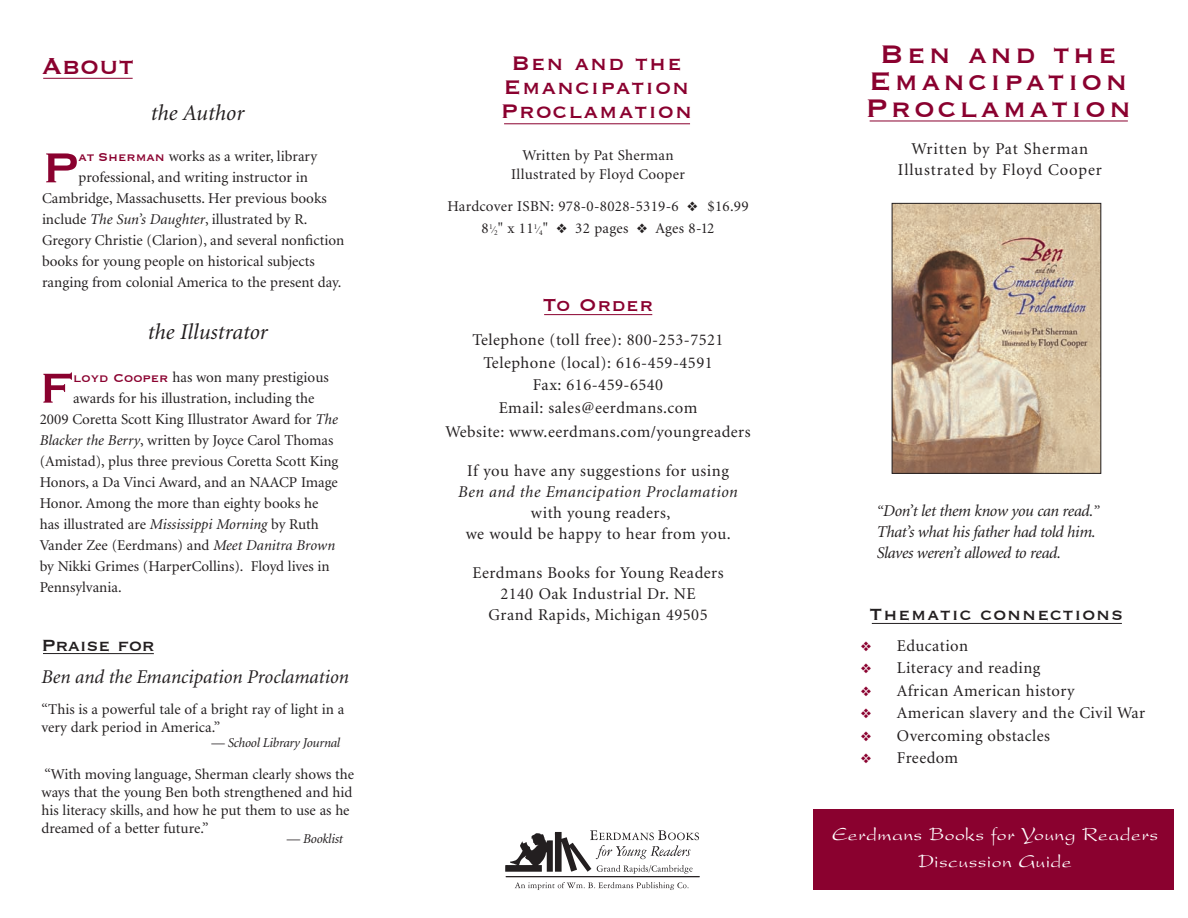
<style>
.page{position:relative;width:1188px;height:918px;background:#fff}
.page>*{position:absolute;margin:0;border:0;box-sizing:border-box;transform-origin:0 0}
.t1{font:54.9px "Copperplate";color:#8a012f}
.t2{font:33px/27px "Copperplate";letter-spacing:.1em;color:#8a012f;text-align:center}
.t3{font:30px "Copperplate";color:#8a012f}
.t4{font:25.5px/24px "Copperplate";letter-spacing:.05em;color:#8a012f;text-align:center}
.t5{font:italic 22.5px "Minion";color:#231f20}
.t6{font:22.5px "Copperplate";letter-spacing:.03em;color:#8a012f}
.t7{font:21px "Copperplate";letter-spacing:.05em;color:#231f20}
.t8{font:21px "Copperplate";color:#231f20}
.t9{font:19.5px "President";letter-spacing:.025em;color:#fff}
.t10{font:italic 19.5px "Minion";color:#231f20}
.t11{font:16.5px "Minion";letter-spacing:.03em;color:#231f20}
.t12{font:italic 16.5px "Minion";letter-spacing:-.02em;color:#231f20}
.t13{font:16.5px "Minion";letter-spacing:.05em;color:#231f20}
.t14{font:italic 16.5px "Minion";letter-spacing:.03em;color:#231f20}
.t15{font:15px/18px "Minion";color:#231f20}
.t16{font:15px "Minion";letter-spacing:.02em;color:#231f20}
.t17{font:italic 13.5px "Minion";letter-spacing:-.02em;color:#231f20}
.s1{font-family:"Copperplate";color:#8a012f}
.s2{font-style:italic}
.s3{font-style:normal}
.s4{font-size:10.5px}
.s5{font-size:15px}
.s6{color:#8a012f}
</style>
<div class="page">
<div style="left:814px;top:809px;width:360px;height:81px;background:#8a012f"></div>
<hr style="left:870px;top:121px;width:258px;height:1px;background:#8a012f">
<hr style="left:872px;top:623px;width:250px;height:1px;background:#231f20">
<hr style="left:544px;top:314px;width:108px;height:1px;background:#8a012f">
<hr style="left:43px;top:78px;width:90px;height:1px;background:#8a012f">
<svg style="left:505px;top:830px;width:194px;height:44px"></svg>
<hr style="left:506px;top:876px;width:194px;height:1px;background:#231f20">
<svg style="left:515px;top:882px;width:174px;height:8px"></svg>
<img style="left:894px;top:205px;width:205px;height:267px">
<div style="left:892px;top:203px;width:209px;height:271px;border:1px solid #231f20"></div>
<hr style="left:504px;top:124px;width:186px;height:1px;background:#8a012f">
<hr style="left:43px;top:653px;width:111px;height:1px;background:#231f20">
<p class="t3" style="left:42px;top:47px;width:93px">About</p>
<p class="t5" style="left:151px;top:101px;width:95px">the Author</p>
<p class="t1" style="left:42px;top:132px;width:38px">P</p>
<p class="t15" style="left:79px;top:148px;width:240px"><span class="s1">at Sherman</span> works as a writer, library</p>
<p class="t15" style="left:79px;top:169px;width:231px">professional, and writing instructor in</p>
<p class="t15" style="left:42px;top:190px;width:286px">Cambridge, Massachusetts. Her previous books</p>
<p class="t15" style="left:42px;top:211px;width:267px">include <span class="s2">The Sun’s Daughter</span>, illustrated by R.</p>
<p class="t15" style="left:42px;top:232px;width:304px">Gregory Christie (Clarion), and several nonfiction</p>
<p class="t15" style="left:42px;top:253px;width:274px">books for young people on historical subjects</p>
<p class="t15" style="left:42px;top:274px;width:301px">ranging from colonial America to the present day.</p>
<p class="t5" style="left:148px;top:321px;width:122px">the Illustrator</p>
<p class="t1" style="left:40px;top:353px;width:35px">F</p>
<p class="t15" style="left:73px;top:368px;width:257px"><span class="s1">loyd Cooper</span> has won many prestigious</p>
<p class="t15" style="left:73px;top:389px;width:243px">awards for his illustration, including the</p>
<p class="t15" style="left:40px;top:410px;width:300px">2009 Coretta Scott King Illustrator Award for <span class="s2">The</span></p>
<p class="t15" style="left:40px;top:431px;width:295px"><span class="s2">Blacker the Berry</span>, written by Joyce Carol Thomas</p>
<p class="t15" style="left:40px;top:452px;width:300px">(Amistad), plus three previous Coretta Scott King</p>
<p class="t15" style="left:40px;top:473px;width:300px">Honors, a Da Vinci Award, and an NAACP Image</p>
<p class="t15" style="left:40px;top:494px;width:280px">Honor. Among the more than eighty books he</p>
<p class="t15" style="left:40px;top:515px;width:281px">has illustrated are <span class="s2">Mississippi Morning</span> by Ruth</p>
<p class="t15" style="left:40px;top:536px;width:297px">Vander Zee (Eerdmans) and <span class="s2">Meet Danitra Brown</span></p>
<p class="t15" style="left:40px;top:557px;width:292px">by Nikki Grimes (HarperCollins). Floyd lives in</p>
<p class="t15" style="left:40px;top:578px;width:83px">Pennsylvania.</p>
<p class="t8" style="left:41px;top:631px;width:115px">Praise for</p>
<p class="t10" style="left:41px;top:667px;width:309px">Ben and the Emancipation Proclamation</p>
<p class="t15" style="left:42px;top:701px;width:304px">“This is a powerful tale of a bright ray of light in a very dark period in America.”</p>
<p class="t17" style="left:211px;top:737px;width:130px"><span class="s3">—</span> School Library Journal</p>
<p class="t15" style="left:42px;top:766px;width:314px">“With moving language, Sherman clearly shows the ways that the young Ben both strengthened and hid his literacy skills, and how he put them to use as he dreamed of a better future.”</p>
<p class="t17" style="left:287px;top:833px;width:57px"><span class="s3">—</span> Booklist</p>
<p class="t4" style="left:501px;top:50px;width:193px">Ben and the<br>Emancipation<br>Proclamation</p>
<p class="t16" style="left:522px;top:148px;width:153px">Written by Pat Sherman</p>
<p class="t16" style="left:511px;top:167px;width:175px">Illustrated by Floyd Cooper</p>
<p class="t16" style="left:447px;top:199px;width:303px">Hardcover ISBN: 978-0-8028-5319-6 ❖ $16.99</p>
<p class="t16" style="left:482px;top:221px;width:234px">8<sup>1</sup><span class="s4">⁄</span><sub>2</sub>" x 11<sup>1</sup><span class="s4">⁄</span><sub>4</sub>" ❖ 32 pages ❖ Ages 8-12</p>
<p class="t6" style="left:543px;top:290px;width:112px">To Order</p>
<p class="t11" style="left:473px;top:332px;width:253px">Telephone (toll free): 800-253-7521</p>
<p class="t11" style="left:483px;top:355px;width:231px">Telephone (local): 616-459-4591</p>
<p class="t11" style="left:533px;top:377px;width:132px">Fax: 616-459-6540</p>
<p class="t11" style="left:499px;top:400px;width:200px">Email: sales@eerdmans.com</p>
<p class="t11" style="left:445px;top:424px;width:307px">Website: www.eerdmans.com/youngreaders</p>
<p class="t11" style="left:467px;top:463px;width:263px">If you have any suggestions for using</p>
<p class="t14" style="left:458px;top:484px;width:281px">Ben and the Emancipation Proclamation</p>
<p class="t11" style="left:531px;top:505px;width:141px">with young readers,</p>
<p class="t11" style="left:466px;top:526px;width:267px">we would be happy to hear from you.</p>
<p class="t11" style="left:472px;top:565px;width:253px">Eerdmans Books for Young Readers</p>
<p class="t11" style="left:500px;top:586px;width:197px">2140 Oak Industrial Dr. NE</p>
<p class="t11" style="left:488px;top:607px;width:221px">Grand Rapids, Michigan 49505</p>
<p class="t2" style="left:869px;top:38px;width:260px">Ben and the<br>Emancipation</p>
<p class="t2" style="left:866px;top:92px;width:267px">Proclamation</p>
<p class="t13" style="left:911px;top:141px;width:178px">Written by Pat Sherman</p>
<p class="t13" style="left:898px;top:162px;width:205px">Illustrated by Floyd Cooper</p>
<p class="t12" style="left:877px;top:503px;width:224px"><span class="s5">“</span>Don’t let them know you can read.<span class="s5">”</span></p>
<p class="t12" style="left:877px;top:524px;width:221px">That’s what his father had told him.</p>
<p class="t12" style="left:877px;top:545px;width:186px">Slaves weren’t allowed to read.</p>
<p class="t7" style="left:870px;top:601px;width:255px">Thematic connections</p>
<p class="t11" style="left:861px;top:637px;width:109px"><span class="s6">❖</span> Education</p>
<p class="t11" style="left:861px;top:660px;width:181px"><span class="s6">❖</span> Literacy and reading</p>
<p class="t11" style="left:861px;top:682px;width:215px"><span class="s6">❖</span> African American history</p>
<p class="t11" style="left:861px;top:705px;width:286px"><span class="s6">❖</span> American slavery and the Civil War</p>
<p class="t11" style="left:861px;top:727px;width:190px"><span class="s6">❖</span> Overcoming obstacles</p>
<p class="t11" style="left:861px;top:750px;width:99px"><span class="s6">❖</span> Freedom</p>
<p class="t9" style="left:832px;top:823px;width:328px">Eerdmans Books for Young Readers</p>
<p class="t9" style="left:919px;top:850px;width:154px">Discussion Guide</p>
</div>
